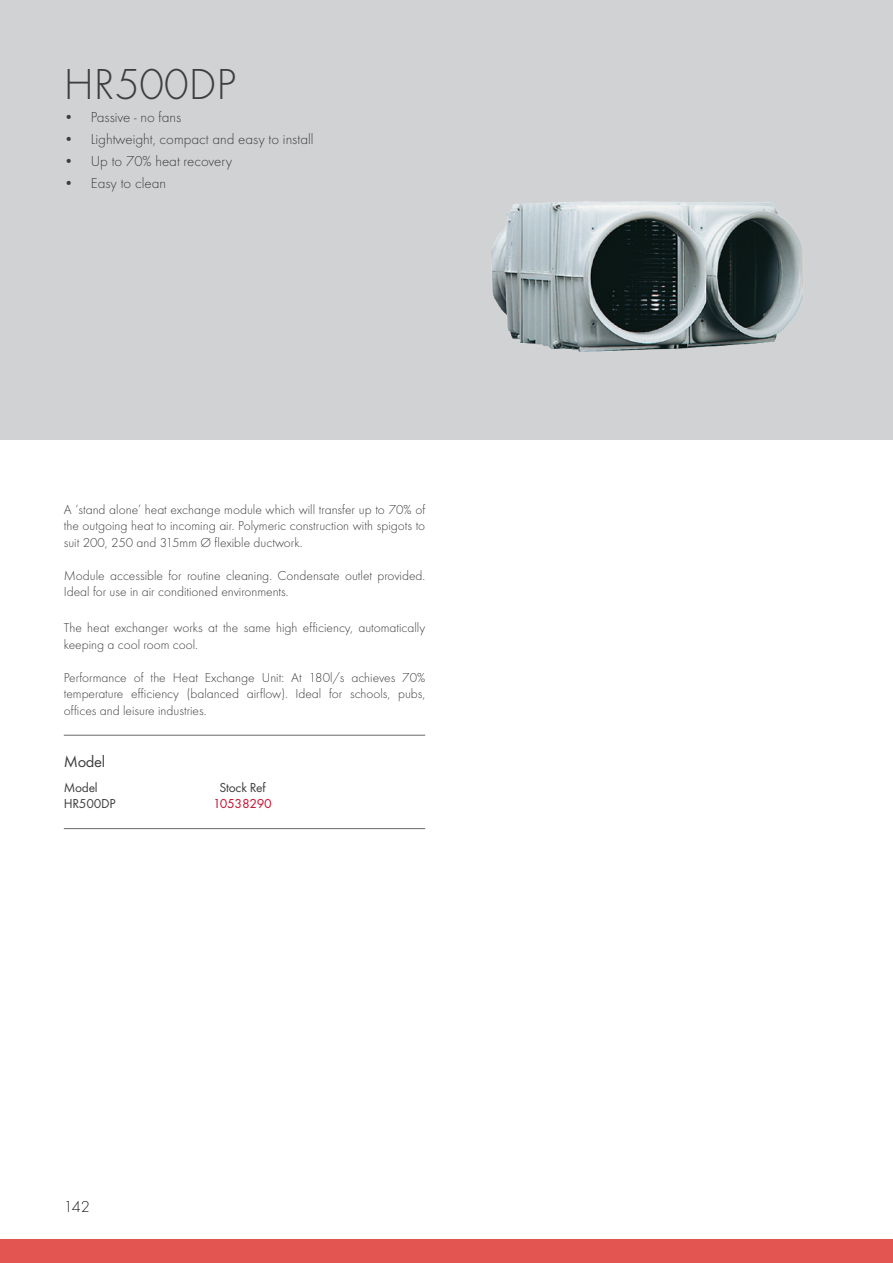
<style>
.page{position:relative;width:893px;height:1263px;background:#fff}
.page>*{position:absolute;margin:0;border:0;box-sizing:border-box;transform-origin:0 0}
.t1{font:300 45px "Futura T";color:#3e3e3f}
.t2{font:16.5px "Futura T";letter-spacing:-.02em;color:#3e3e3f}
.t3{font:300 16.5px "Futura T";color:#231f20}
.t4{font:300 15px "Futura T";color:#3e3e3f}
.t5{font:300 13.5px/16.5px "Futura T";color:#3e3e3f;text-align:justify}
.t6{font:13.5px "Futura T";letter-spacing:-.02em;color:#3e3e3f}
.t7{font:13.5px "Futura T";letter-spacing:-.02em;color:#c3102f}
</style>
<div class="page">
<div style="left:0;top:1239px;width:893px;height:24px;background:#e35550"></div>
<div style="left:0;top:0;width:893px;height:440px;background:#d1d2d4"></div>
<hr style="left:64px;top:735px;width:361px;height:1px;background:#69696c">
<hr style="left:64px;top:828px;width:361px;height:1px;background:#69696c">
<img style="left:491px;top:201px;width:312px;height:151px">
<p class="t1" style="left:64px;top:58px;width:174px">HR500DP</p>
<p class="t4" style="left:64px;top:108px;width:119px">• Passive - no fans</p>
<p class="t4" style="left:64px;top:130px;width:251px">• Lightweight, compact and easy to install</p>
<p class="t4" style="left:64px;top:152px;width:170px">• Up to 70% heat recovery</p>
<p class="t4" style="left:64px;top:175px;width:104px">• Easy to clean</p>
<p class="t5" style="left:64px;top:501px;width:363px">A ‘stand alone’ heat exchange module which will transfer up to 70% of the outgoing heat to incoming air. Polymeric construction with spigots to suit 200, 250 and 315mm Ø flexible ductwork.</p>
<p class="t5" style="left:64px;top:567px;width:363px">Module accessible for routine cleaning. Condensate outlet provided.<br>Ideal for use in air conditioned environments.</p>
<p class="t5" style="left:64px;top:620px;width:363px">The heat exchanger works at the same high efficiency, automatically keeping a cool room cool.</p>
<p class="t5" style="left:64px;top:669px;width:363px">Performance of the Heat Exchange Unit: At 180l/s achieves 70% temperature efficiency (balanced airflow). Ideal for schools, pubs, offices and leisure industries.</p>
<p class="t2" style="left:64px;top:752px;width:43px">Model</p>
<p class="t6" style="left:64px;top:780px;width:35px">Model</p>
<p class="t6" style="left:219px;top:780px;width:48px">Stock Ref</p>
<p class="t6" style="left:64px;top:796px;width:53px">HR500DP</p>
<p class="t7" style="left:213px;top:796px;width:60px">10538290</p>
<p class="t3" style="left:64px;top:1197px;width:27px">142</p>
</div>
